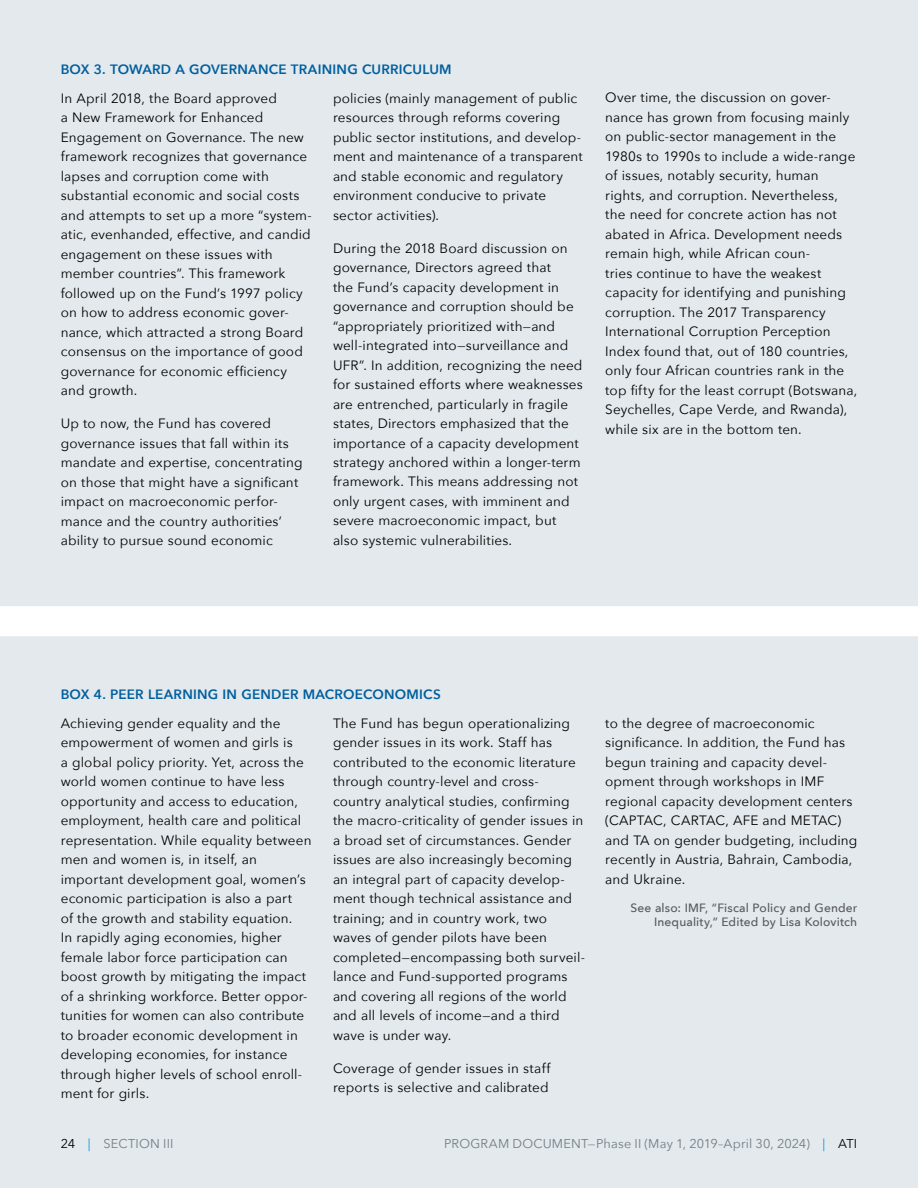
<style>
.page{position:relative;width:918px;height:1188px;background:#e3e9ed}
.page>*{position:absolute;margin:0;border:0;box-sizing:border-box;transform-origin:0 0}
.t1{font:13.5px/19.5px "Avenir Next";letter-spacing:.01em;color:#000}
.t2{font:600 13.5px "Avenir Next";letter-spacing:.015em;color:#005f9e}
.t3{font:12.75px "Avenir Next";letter-spacing:.015em;color:#727d84}
.t4{font:500 12px/14.2px "Avenir Next";letter-spacing:.01em;color:#58595b;text-align:right}
.s1{color:#000}
.s2{color:#009ada}
</style>
<div class="page">
<div style="left:0;top:606px;width:918px;height:30px;background:#fff"></div>
<p class="t2" style="left:61px;top:58px;width:392px">BOX 3. TOWARD A GOVERNANCE TRAINING CURRICULUM</p>
<p class="t1" style="left:61px;top:88px;width:253px">In April 2018, the Board approved<br>a New Framework for Enhanced Engagement on Governance. The new framework recognizes that governance lapses and corruption come with substantial economic and social costs and attempts to set up a more “system&shy;atic, evenhanded, effective, and candid engagement on these issues with member countries”. This framework followed up on the Fund’s 1997 policy on how to address economic gover&shy;nance, which attracted a strong Board consensus on the importance of good governance for economic efficiency and growth.</p>
<p class="t1" style="left:61px;top:413px;width:243px">Up to now, the Fund has covered governance issues that fall within its mandate and expertise, concentrating on those that might have a significant impact on macroeconomic perfor&shy;mance and the country authorities’ ability to pursue sound economic</p>
<p class="t1" style="left:333px;top:88px;width:251px">policies (mainly management of public resources through reforms covering public sector institutions, and develop&shy;ment and maintenance of a transparent and stable economic and regulatory environment conducive to private sector activities).</p>
<p class="t1" style="left:333px;top:238px;width:251px">During the 2018 Board discussion on governance, Directors agreed that<br>the Fund’s capacity development in governance and corruption should be “appropriately prioritized with—and well-integrated into—surveillance and UFR”. In addition, recognizing the need for sustained efforts where weaknesses are entrenched, particularly in fragile states, Directors emphasized that the importance of a capacity development strategy anchored within a longer-term framework. This means addressing not only urgent cases, with imminent and severe macroeconomic impact, but also systemic vulnerabilities.</p>
<p class="t1" style="left:605px;top:87px;width:254px">Over time, the discussion on gover&shy;nance has grown from focusing mainly on public-sector management in the 1980s to 1990s to include a wide-range of issues, notably security, human rights, and corruption. Nevertheless, the need for concrete action has not abated in Africa. Development needs remain high, while African coun-<br>tries continue to have the weakest capacity for identifying and punishing corruption. The 2017 Transparency International Corruption Perception Index found that, out of 180 countries, only four African countries rank in the top fifty for the least corrupt (Botswana, Seychelles, Cape Verde, and Rwanda), while six are in the bottom ten.</p>
<p class="t2" style="left:61px;top:683px;width:382px">BOX 4. PEER LEARNING IN GENDER MACROECONOMICS</p>
<p class="t1" style="left:61px;top:713px;width:252px">Achieving gender equality and the empowerment of women and girls is<br>a global policy priority. Yet, across the world women continue to have less opportunity and access to education, employment, health care and political representation. While equality between men and women is, in itself, an important development goal, women’s economic participation is also a part<br>of the growth and stability equation.<br>In rapidly aging economies, higher female labor force participation can boost growth by mitigating the impact of a shrinking workforce. Better oppor&shy;tunities for women can also contribute to broader economic development in developing economies, for instance through higher levels of school enroll&shy;ment for girls.</p>
<p class="t1" style="left:333px;top:713px;width:254px">The Fund has begun operationalizing gender issues in its work. Staff has contributed to the economic literature through country-level and cross&shy;country analytical studies, confirming the macro-criticality of gender issues in a broad set of circumstances. Gender issues are also increasingly becoming an integral part of capacity develop&shy;ment though technical assistance and training; and in country work, two waves of gender pilots have been completed—encompassing both surveil&shy;lance and Fund-supported programs and covering all regions of the world and all levels of income—and a third wave is under way.</p>
<p class="t1" style="left:333px;top:1058px;width:219px">Coverage of gender issues in staff reports is selective and calibrated</p>
<p class="t1" style="left:605px;top:713px;width:254px">to the degree of macroeconomic significance. In addition, the Fund has begun training and capacity devel&shy;opment through workshops in IMF regional capacity development centers (CAPTAC, CARTAC, AFE and METAC) and TA on gender budgeting, including recently in Austria, Bahrain, Cambodia, and Ukraine.</p>
<p class="t4" style="left:630px;top:900px;width:228px">See also: IMF, “Fiscal Policy and Gender<br>Inequality,” Edited by Lisa Kolovitch</p>
<p class="t3" style="left:61px;top:1133px;width:114px"><span class="s1">24</span> <span class="s2">|</span> SECTION III</p>
<p class="t3" style="left:444px;top:1133px;width:415px">PROGRAM DOCUMENT—Phase II (May 1, 2019–April 30, 2024) <span class="s2">|</span> <span class="s1">ATI</span></p>
</div>
